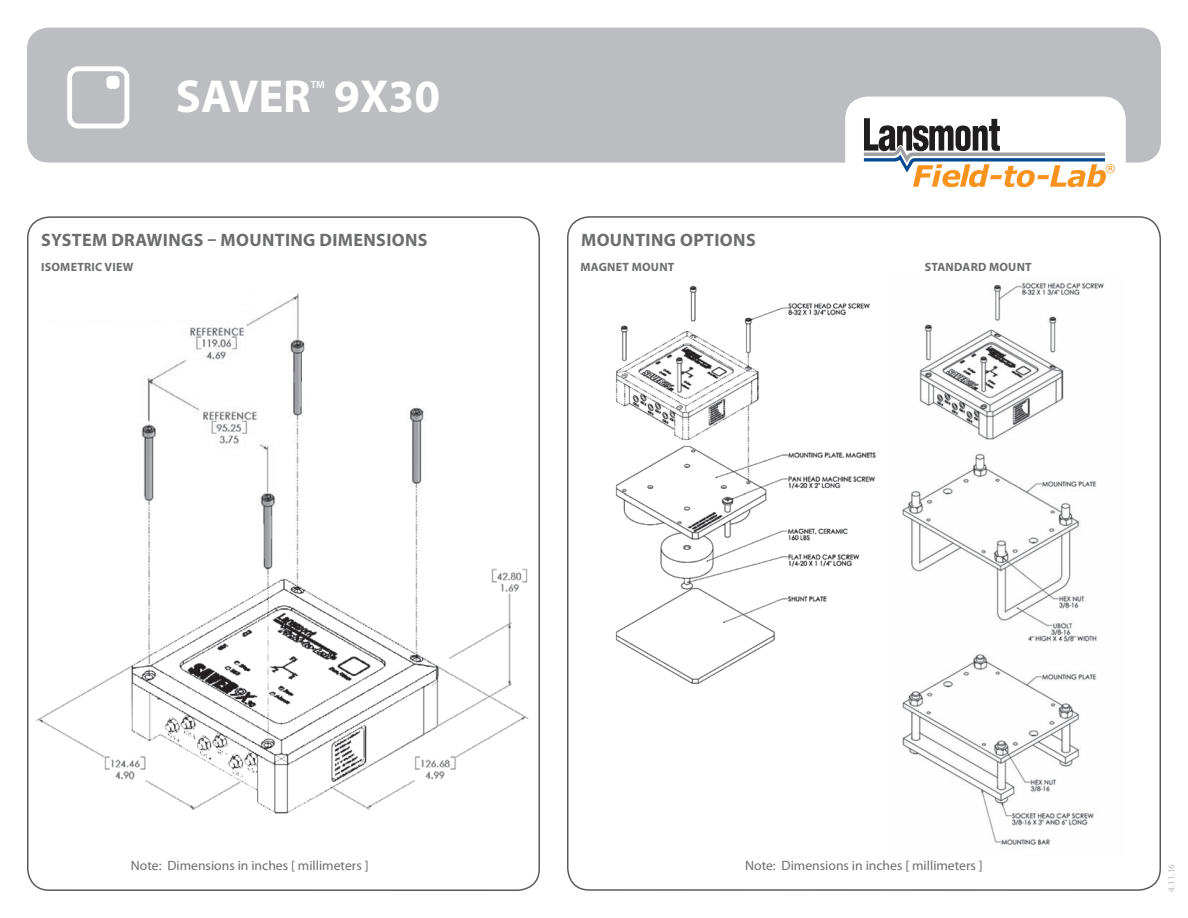
<style>
.page{position:relative;width:1188px;height:918px;background:#fff}
.page>*{position:absolute;margin:0;border:0;box-sizing:border-box;transform-origin:0 0}
.t1{font:700 46.5px "Myriad Pro";color:#fff}
.t2{font:700 18px "Myriad Pro";letter-spacing:.02em;color:#6c6d70}
.t3{font:13.5px "Myriad Pro";color:#6c6d70}
.t4{font:700 12px "Myriad Pro";letter-spacing:.02em;color:#6c6d70}
.t5{font:600 10.5px "Myriad Pro";color:#fff}
.t6{font:9px "Myriad Pro";color:#bab6b6}
</style>
<div class="page">
<img style="left:36px;top:293px;width:493px;height:521px">
<svg style="left:302px;top:332px;width:223px;height:66px"></svg>
<div style="left:27px;top:28px;width:1134px;height:135px;background:#bcbdc0;border-radius:22px"></div>
<div style="left:845px;top:97px;width:281px;height:110px;background:#fff;border-radius:23px"></div>
<svg style="left:864px;top:118px;width:251px;height:69px"></svg>
<div style="left:67px;top:66px;width:62px;height:63px;border:5px solid #fff;border-radius:9px"></div>
<div style="left:106px;top:76px;width:13px;height:13px;background:#fff;border-radius:4px"></div>
<img style="left:902px;top:282px;width:202px;height:565px">
<img style="left:615px;top:285px;width:261px;height:399px">
<p class="t1" style="left:176px;top:66px;width:136px">SAVER</p>
<p class="t5" style="left:311px;top:78px;width:16px">TM</p>
<p class="t1" style="left:334px;top:66px;width:107px">9X30</p>
<p class="t2" style="left:41px;top:228px;width:388px">SYSTEM DRAWINGS – MOUNTING DIMENSIONS</p>
<p class="t4" style="left:41px;top:259px;width:94px">ISOMETRIC VIEW</p>
<p class="t2" style="left:581px;top:228px;width:176px">MOUNTING OPTIONS</p>
<p class="t4" style="left:581px;top:259px;width:95px">MAGNET MOUNT</p>
<p class="t4" style="left:925px;top:259px;width:108px">STANDARD MOUNT</p>
<p class="t3" style="left:131px;top:857px;width:239px">Note: Dimensions in inches [ millimeters ]</p>
<p class="t3" style="left:745px;top:857px;width:239px">Note: Dimensions in inches [ millimeters ]</p>
<p class="t6" style="left:1166px;top:892px;width:29px;rotate:-90deg">4.11.16</p>
</div>
